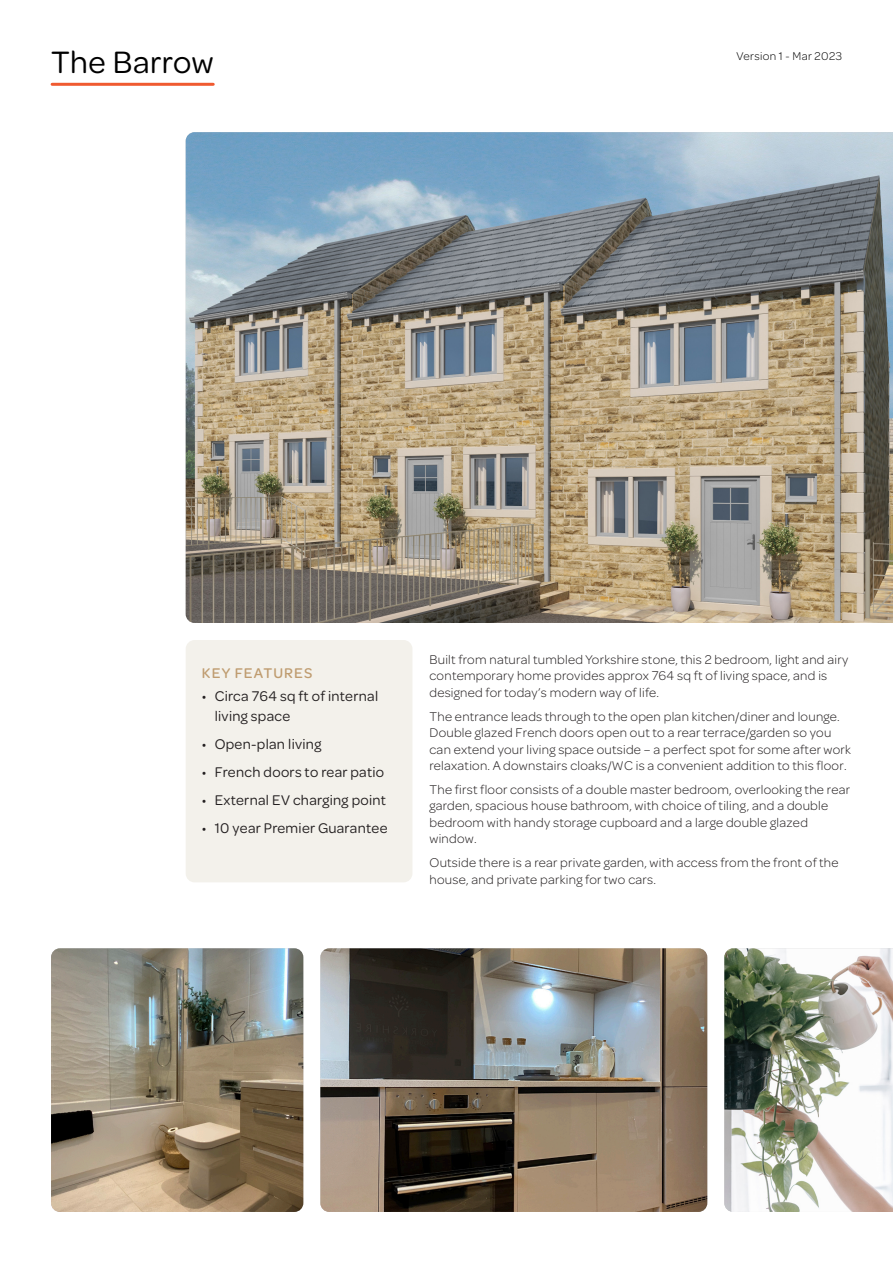
<style>
.page{position:relative;width:893px;height:1263px;background:#fff}
.page>*{position:absolute;margin:0;border:0;box-sizing:border-box;transform-origin:0 0}
.Sub_Heading_Black{font:33px "Omnes";letter-spacing:.015em;color:#000}
.t1{font:15px/19.5px "Omnes";letter-spacing:.02em;color:#231f20}
.All-caps_Intro_Sub_H{font:500 15px "Omnes";letter-spacing:.075em;color:#bf9c70}
.Body_copy_-_Black{font:300 13.5px/16.5px "Omnes";letter-spacing:.02em;color:#231f20}
.t2{font:300 12px "Omnes";letter-spacing:.035em;color:#000}
</style>
<div class="page">
<img style="left:186px;top:132px;width:707px;height:491px">
<hr style="left:52px;top:83px;width:161px;height:3px;background:#f05a30">
<img style="left:51px;top:948px;width:252px;height:264px">
<img style="left:320px;top:948px;width:387px;height:264px">
<img style="left:724px;top:948px;width:169px;height:264px">
<div style="left:186px;top:640px;width:226px;height:242px;background:#f3f1eb;border-radius:9px"></div>
<p class="Sub_Heading_Black" style="left:51px;top:40px;width:164px">The Barrow</p>
<p class="t2" style="left:736px;top:48px;width:107px">Version 1 - Mar 2023</p>
<p class="All-caps_Intro_Sub_H" style="left:202px;top:662px;width:112px">KEY FEATURES</p>
<p class="t1" style="left:215px;top:686px;width:165px;text-indent:-13px">• Circa 764 sq ft of internal living space</p>
<p class="t1" style="left:202px;top:733px;width:121px">• Open-plan living</p>
<p class="t1" style="left:202px;top:761px;width:184px">• French doors to rear patio</p>
<p class="t1" style="left:202px;top:789px;width:186px">• External EV charging point</p>
<p class="t1" style="left:202px;top:817px;width:187px">• 10 year Premier Guarantee</p>
<p class="Body_copy_-_Black" style="left:429px;top:650px;width:420px">Built from natural tumbled Yorkshire stone, this 2 bedroom, light and airy contemporary home provides approx 764 sq ft of living space, and is designed for today’s modern way of life.</p>
<p class="Body_copy_-_Black" style="left:429px;top:707px;width:423px">The entrance leads through to the open plan kitchen/diner and lounge.<br>Double glazed French doors open out to a rear terrace/garden so you can extend your living space outside – a perfect spot for some after work relaxation. A downstairs cloaks/WC is a convenient addition to this floor.</p>
<p class="Body_copy_-_Black" style="left:429px;top:780px;width:422px">The first floor consists of a double master bedroom, overlooking the rear garden, spacious house bathroom, with choice of tiling, and a double bedroom with handy storage cupboard and a large double glazed window.</p>
<p class="Body_copy_-_Black" style="left:429px;top:854px;width:411px">Outside there is a rear private garden, with access from the front of the house, and private parking for two cars.</p>
</div>
